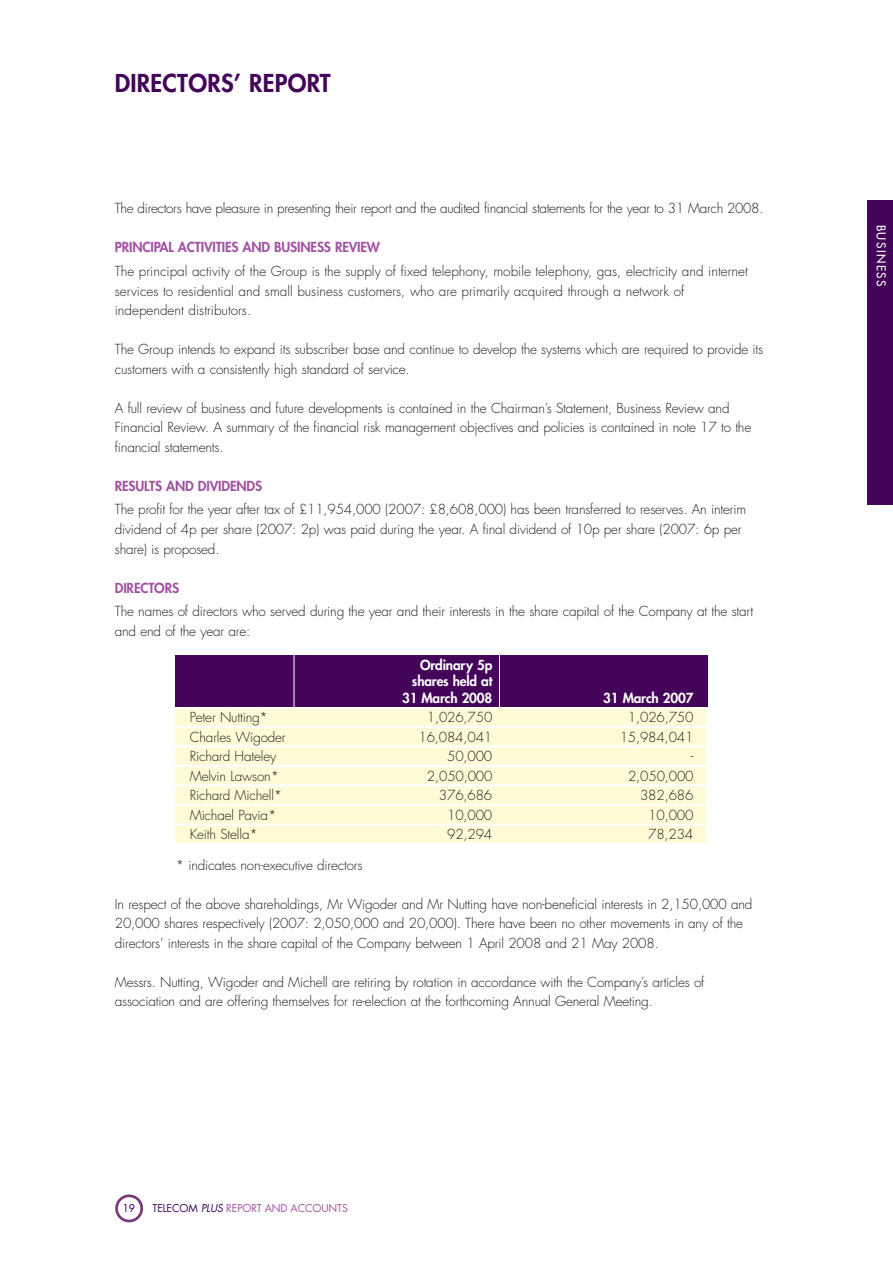
<style>
.page{position:relative;width:893px;height:1263px;background:#fff}
.page>*{position:absolute;margin:0;border:0;box-sizing:border-box;transform-origin:0 0}
.t1{font:800 24px "Futura Std";letter-spacing:.01em;color:#430459}
.t2{font:300 13.5px/19.5px "Futura Std";letter-spacing:-.015em;color:#231f20}
.t3{font:800 13.5px "Futura Std";letter-spacing:-.01em;color:#a153a1}
.t4{font:800 13.5px/16.5px "Futura Std";letter-spacing:-.01em;color:#fff;text-align:right}
.t5{font:500 12px "Futura Std";letter-spacing:.115em;color:#fff}
.t6{font:10.5px "Futura Std";letter-spacing:-.01em;color:#a153a1}
.t7{font:500 10.5px "Futura Std";color:#430459}
.s1{color:#430459}
.s2{font-style:italic;color:#430459}
</style>
<div class="page">
<div style="left:175px;top:656px;width:541px;height:51px;background:#430459"></div>
<div style="left:115px;top:1194px;width:28px;height:28px;border:3px solid #793a78;border-radius:50%"></div>
<div style="left:867px;top:200px;width:26px;height:304px;background:#430459"></div>
<hr style="left:499px;top:651px;width:1px;height:203px;background:#fff">
<hr style="left:294px;top:651px;width:1px;height:203px;background:#fff">
<div style="left:175px;top:708px;width:531px;height:14px;background:#fffbd6"></div>
<div style="left:175px;top:720px;width:531px;height:6px;background:#fffbd6"></div>
<div style="left:175px;top:728px;width:531px;height:13px;background:#fffbd6"></div>
<div style="left:175px;top:739px;width:531px;height:6px;background:#fffbd6"></div>
<div style="left:175px;top:747px;width:531px;height:14px;background:#fffbd6"></div>
<div style="left:175px;top:759px;width:531px;height:6px;background:#fffbd6"></div>
<div style="left:175px;top:767px;width:531px;height:13px;background:#fffbd6"></div>
<div style="left:175px;top:778px;width:531px;height:6px;background:#fffbd6"></div>
<div style="left:175px;top:786px;width:531px;height:14px;background:#fffbd6"></div>
<div style="left:175px;top:798px;width:531px;height:6px;background:#fffbd6"></div>
<div style="left:175px;top:806px;width:531px;height:13px;background:#fffbd6"></div>
<div style="left:175px;top:817px;width:531px;height:6px;background:#fffbd6"></div>
<div style="left:175px;top:825px;width:531px;height:14px;background:#fffbd6"></div>
<div style="left:175px;top:837px;width:531px;height:6px;background:#fffbd6"></div>
<div style="left:708px;top:647px;width:27px;height:206px;background:#fff"></div>
<h1 class="t1" style="left:115px;top:72px;width:217px">DIRECTORS’ REPORT</h1>
<p class="t2" style="left:115px;top:200px;width:650px">The directors have pleasure in presenting their report and the audited financial statements for the year to 31 March 2008.</p>
<p class="t3" style="left:115px;top:241px;width:267px">PRINCIPAL ACTIVITIES AND BUSINESS REVIEW</p>
<p class="t2" style="left:115px;top:263px;width:635px">The principal activity of the Group is the supply of fixed telephony, mobile telephony, gas, electricity and internet services to residential and small business customers, who are primarily acquired through a network of independent distributors.</p>
<p class="t2" style="left:115px;top:341px;width:650px">The Group intends to expand its subscriber base and continue to develop the systems which are required to provide its customers with a consistently high standard of service.</p>
<p class="t2" style="left:115px;top:399px;width:638px">A full review of business and future developments is contained in the Chairman’s Statement, Business Review and<br>Financial Review. A summary of the financial risk management objectives and policies is contained in note 17 to the financial statements.</p>
<p class="t3" style="left:115px;top:479px;width:149px">RESULTS AND DIVIDENDS</p>
<p class="t2" style="left:115px;top:501px;width:633px">The profit for the year after tax of £11,954,000 (2007: £8,608,000) has been transferred to reserves. An interim dividend of 4p per share (2007: 2p) was paid during the year. A final dividend of 10p per share (2007: 6p per share) is proposed.</p>
<p class="t3" style="left:115px;top:581px;width:66px">DIRECTORS</p>
<p class="t2" style="left:115px;top:603px;width:640px">The names of directors who served during the year and their interests in the share capital of the Company at the start and end of the year are:</p>
<p class="t4" style="left:402px;top:657px;width:92px">Ordinary 5p shares held at<br>31 March 2008</p>
<p class="t4" style="left:603px;top:690px;width:92px">31 March 2007</p>
<p class="t2" style="left:190px;top:708px;width:80px">Peter Nutting*</p>
<p class="t2" style="left:427px;top:708px;width:67px">1,026,750</p>
<p class="t2" style="left:628px;top:708px;width:67px">1,026,750</p>
<p class="t2" style="left:190px;top:728px;width:97px">Charles Wigoder</p>
<p class="t2" style="left:418px;top:728px;width:75px">16,084,041</p>
<p class="t2" style="left:620px;top:728px;width:75px">15,984,041</p>
<p class="t2" style="left:190px;top:747px;width:88px">Richard Hateley</p>
<p class="t2" style="left:447px;top:747px;width:47px">50,000</p>
<p class="t2" style="left:691px;top:747px;width:4px">-</p>
<p class="t2" style="left:190px;top:767px;width:91px">Melvin Lawson*</p>
<p class="t2" style="left:427px;top:767px;width:67px">2,050,000</p>
<p class="t2" style="left:628px;top:767px;width:67px">2,050,000</p>
<p class="t2" style="left:190px;top:786px;width:94px">Richard Michell*</p>
<p class="t2" style="left:439px;top:786px;width:55px">376,686</p>
<p class="t2" style="left:640px;top:786px;width:55px">382,686</p>
<p class="t2" style="left:190px;top:806px;width:88px">Michael Pavia*</p>
<p class="t2" style="left:447px;top:806px;width:47px">10,000</p>
<p class="t2" style="left:648px;top:806px;width:47px">10,000</p>
<p class="t2" style="left:190px;top:825px;width:69px">Keith Stella*</p>
<p class="t2" style="left:447px;top:825px;width:47px">92,294</p>
<p class="t2" style="left:648px;top:825px;width:47px">78,234</p>
<p class="t2" style="left:176px;top:856px;width:188px">* indicates non-executive directors</p>
<p class="t2" style="left:115px;top:895px;width:639px">In respect of the above shareholdings, Mr Wigoder and Mr Nutting have non-beneficial interests in 2,150,000 and<br>20,000 shares respectively (2007: 2,050,000 and 20,000). There have been no other movements in any of the directors’ interests in the share capital of the Company between 1 April 2008 and 21 May 2008.</p>
<p class="t2" style="left:115px;top:973px;width:591px">Messrs. Nutting, Wigoder and Michell are retiring by rotation in accordance with the Company’s articles of association and are offering themselves for re-election at the forthcoming Annual General Meeting.</p>
<p class="t7" style="left:123px;top:1202px;width:14px">19</p>
<p class="t6" style="left:153px;top:1203px;width:197px"><span class="s1">TELECOM</span> <span class="s2">PLUS</span> REPORT AND ACCOUNTS</p>
<p class="t5" style="left:887px;top:224px;width:63px;rotate:90deg">BUSINESS</p>
</div>
